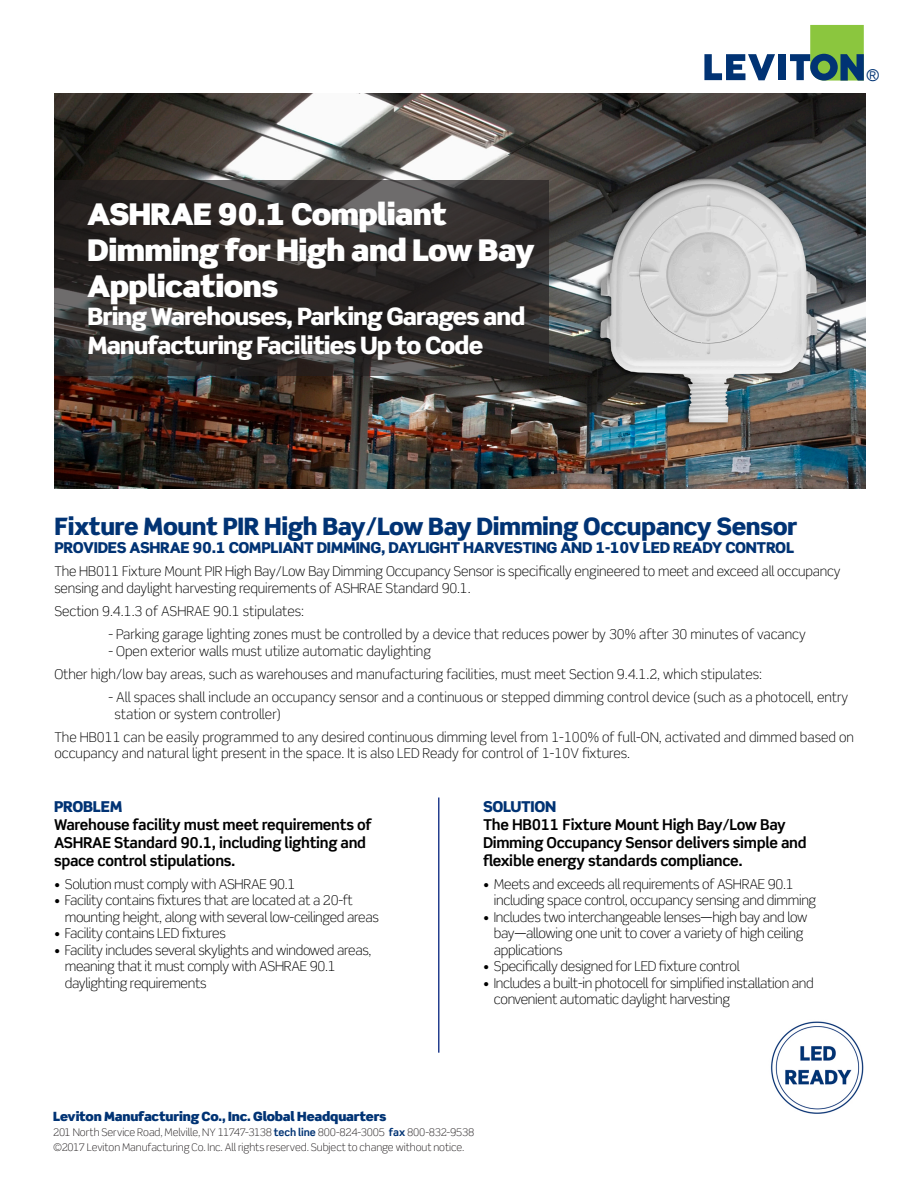
<style>
.page{position:relative;width:918px;height:1188px;background:#fff}
.page>*{position:absolute;margin:0;border:0;box-sizing:border-box;transform-origin:0 0}
.t1{font:900 30px/36px "Scene Std";letter-spacing:-.02em;color:#fff}
.t2{font:900 24px/28.8px "Scene Std";letter-spacing:-.04em;color:#fff}
.t3{font:900 24px "Scene Std";letter-spacing:-.02em;color:#013374}
.t4{font:16.2px "Scene Std";color:#013374}
.t5{font:700 15px/18px "Scene Std";letter-spacing:-.02em;color:#000}
.t6{font:900 15px "Scene Std";letter-spacing:-.02em;color:#013374}
.t7{font:300 13.5px/16.5px "Scene Std";letter-spacing:-.01em;color:#000}
.t8{font:900 12.75px "Scene Std";letter-spacing:-.01em;color:#013374}
.t9{font:300 10.5px "Scene Std";letter-spacing:-.005em;color:#231f20}
.s1{font-weight:900;color:#013374}
.s2{font-weight:700;color:#013374}
</style>
<div class="page">
<img style="left:54px;top:93px;width:812px;height:395px">
<svg style="left:54px;top:180px;width:495px;height:196px;background:#2f2c2a"></svg>
<hr style="left:438px;top:798px;width:2px;height:255px;background:#253f8e">
<svg style="left:704px;top:54px;width:71px;height:26px"></svg>
<div style="left:778px;top:54px;width:7px;height:26px;background:#013374"></div>
<svg style="left:790px;top:25px;width:74px;height:56px"></svg>
<img style="left:770px;top:1021px;width:94px;height:93px">
<p class="t1" style="left:87px;top:195px;width:449px">ASHRAE 90.1 Compliant<br>Dimming for High and Low Bay<br>Applications</p>
<p class="t2" style="left:87px;top:302px;width:439px">Bring Warehouses, Parking Garages and<br>Manufacturing Facilities Up to Code</p>
<p class="t4" style="left:866px;top:65px;width:16px">®</p>
<p class="t3" style="left:54px;top:511px;width:745px">Fixture Mount PIR High Bay/Low Bay Dimming Occupancy Sensor</p>
<p class="t6" style="left:54px;top:538px;width:741px">PROVIDES ASHRAE 90.1 COMPLIANT DIMMING, DAYLIGHT HARVESTING AND 1-10V LED READY CONTROL</p>
<p class="t7" style="left:54px;top:563px;width:788px">The HB011 Fixture Mount PIR High Bay/Low Bay Dimming Occupancy Sensor is specifically engineered to meet and exceed all occupancy sensing and daylight harvesting requirements of ASHRAE Standard 90.1.</p>
<p class="t7" style="left:54px;top:603px;width:251px">Section 9.4.1.3 of ASHRAE 90.1 stipulates:</p>
<p class="t7" style="left:108px;top:626px;width:699px">- Parking garage lighting zones must be controlled by a device that reduces power by 30% after 30 minutes of vacancy</p>
<p class="t7" style="left:108px;top:643px;width:324px">- Open exterior walls must utilize automatic daylighting</p>
<p class="t7" style="left:54px;top:666px;width:709px">Other high/low bay areas, such as warehouses and manufacturing facilities, must meet Section 9.4.1.2, which stipulates:</p>
<p class="t7" style="left:115px;top:689px;width:735px;text-indent:-6px">- All spaces shall include an occupancy sensor and a continuous or stepped dimming control device (such as a photocell, entry station or system controller)</p>
<p class="t7" style="left:54px;top:729px;width:801px">The HB011 can be easily programmed to any desired continuous dimming level from 1-100% of full-ON, activated and dimmed based on occupancy and natural light present in the space. It is also LED Ready for control of 1-10V fixtures.</p>
<p class="t6" style="left:54px;top:796px;width:70px">PROBLEM</p>
<p class="t5" style="left:54px;top:815px;width:319px">Warehouse facility must meet requirements of<br>ASHRAE Standard 90.1, including lighting and space control stipulations.</p>
<p class="t7" style="left:54px;top:876px;width:243px">• Solution must comply with ASHRAE 90.1</p>
<p class="t7" style="left:65px;top:892px;width:316px;text-indent:-11px">• Facility contains fixtures that are located at a 20-ft mounting height, along with several low-ceilinged areas</p>
<p class="t7" style="left:54px;top:925px;width:173px">• Facility contains LED fixtures</p>
<p class="t7" style="left:65px;top:942px;width:308px;text-indent:-11px">• Facility includes several skylights and windowed areas, meaning that it must comply with ASHRAE 90.1 daylighting requirements</p>
<p class="t5" style="left:483px;top:797px;width:325px"><span class="s1">SOLUTION<br></span>The HB011 Fixture Mount High Bay/Low Bay Dimming Occupancy Sensor delivers simple and flexible energy standards compliance.</p>
<p class="t7" style="left:494px;top:876px;width:324px;text-indent:-11px">• Meets and exceeds all requirements of ASHRAE 90.1 including space control, occupancy sensing and dimming</p>
<p class="t7" style="left:494px;top:909px;width:315px;text-indent:-11px">• Includes two interchangeable lenses—high bay and low bay—allowing one unit to cover a variety of high ceiling applications</p>
<p class="t7" style="left:483px;top:958px;width:258px">• Specifically designed for LED fixture control</p>
<p class="t7" style="left:494px;top:975px;width:322px;text-indent:-11px">• Includes a built-in photocell for simplified installation and convenient automatic daylight harvesting</p>
<p class="t8" style="left:53px;top:1108px;width:335px">Leviton Manufacturing Co., Inc. Global Headquarters</p>
<p class="t9" style="left:53px;top:1126px;width:423px">201 North Service Road, Melville, NY 11747-3138 <span class="s2">tech line</span> 800-824-3005 <span class="s2">fax</span> 800-832-9538</p>
<p class="t9" style="left:53px;top:1141px;width:413px">©2017 Leviton Manufacturing Co. Inc. All rights reserved. Subject to change without notice.</p>
</div>
